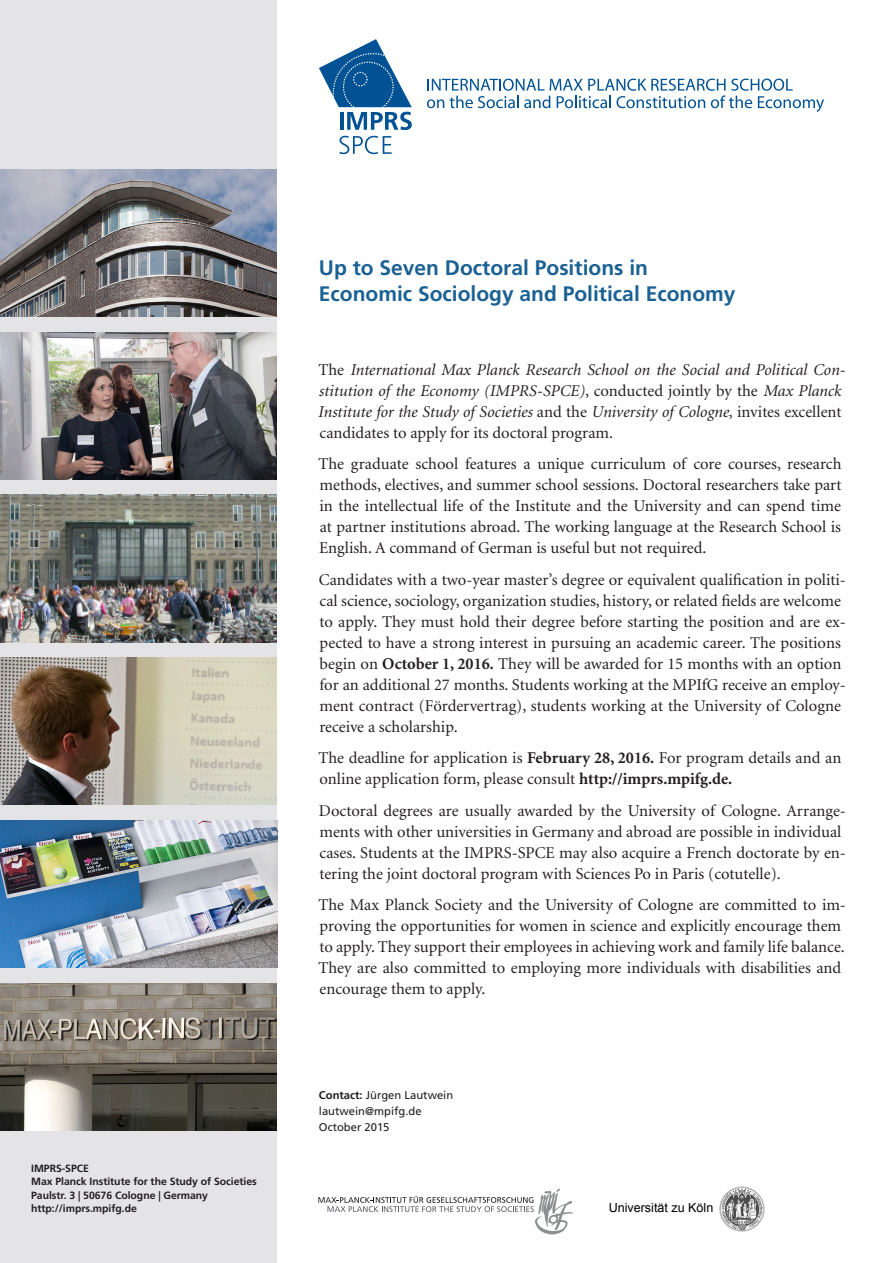
<style>
.page{position:relative;width:893px;height:1263px;background:#fff}
.page>*{position:absolute;margin:0;border:0;box-sizing:border-box;transform-origin:0 0}
.Title_Blau{font:700 21px/26.2px "Frutiger";color:#1b6194}
.Textkörper_en{font:16.5px/21px "Minion";color:#231f20}
.Textkörper_en-2{font:italic 16.5px/21px "Minion";color:#231f20}
.t1{font:12.6px "Arial";color:#000}
.Kontakt{font:11.25px/15.8px "Frutiger";color:#231f20}
.t2{font:700 10.5px/13.5px "Frutiger";letter-spacing:-.005em;color:#231f20}
.s1{font-style:normal}
.s2{font-weight:700}
</style>
<div class="page">
<div style="left:0;top:0;width:277px;height:1263px;background:#e4e4e6"></div>
<svg style="left:318px;top:1189px;width:255px;height:45px"></svg>
<svg style="left:319px;top:39px;width:93px;height:91px"></svg>
<svg style="left:339px;top:136px;width:53px;height:18px"></svg>
<svg style="left:427px;top:79px;width:397px;height:33px"></svg>
<img style="left:719px;top:1186px;width:46px;height:46px">
<img style="left:0;top:495px;width:277px;height:147px">
<img style="left:0;top:170px;width:277px;height:147px">
<img style="left:0;top:332px;width:277px;height:147px">
<img style="left:0;top:821px;width:277px;height:147px">
<img style="left:0;top:658px;width:277px;height:147px">
<img style="left:0;top:983px;width:277px;height:147px">
<p class="t2" style="left:31px;top:1161px;width:227px">IMPRS-SPCE<br>Max Planck Institute for the Study of Societies<br>Paulstr. 3 | 50676 Cologne | Germany http://imprs.mpifg.de</p>
<p class="Title_Blau" style="left:319px;top:255px;width:418px">Up to Seven Doctoral Positions in<br>Economic Sociology and Political Economy</p>
<p class="Textkörper_en-2" style="left:318px;top:360px;width:529px"><span class="s1">The</span> International Max Planck Research School on the Social and Political Con&shy;stitution of the Economy (IMPRS-SPCE)<span class="s1">, conducted jointly by the</span> Max Planck Institute for the Study of Societies <span class="s1">and the</span> University of Cologne, <span class="s1">invites excellent candidates to apply for its doctoral program.</span></p>
<p class="Textkörper_en" style="left:318px;top:454px;width:525px;text-align:justify">The graduate school features a unique curriculum of core courses, research methods, electives, and summer school sessions. Doctoral researchers take part in the intellectual life of the Institute and the University and can spend time at partner institutions abroad. The working language at the Research School is English. A command of German is useful but not required.</p>
<p class="Textkörper_en" style="left:319px;top:570px;width:528px">Candidates with a two-year master’s degree or equivalent qualification in politi&shy;cal science, sociology, organization studies, history, or related fields are welcome to apply. They must hold their degree before starting the position and are ex&shy;pected to have a strong interest in pursuing an academic career. The positions begin on <span class="s2">October 1, 2016.</span> They will be awarded for 15 months with an option for an additional 27 months. Students working at the MPIfG receive an employ&shy;ment contract (Fördervertrag), students working at the University of Cologne receive a scholarship.</p>
<p class="Textkörper_en" style="left:318px;top:748px;width:524px">The deadline for application is <span class="s2">February 28, 2016.</span> For program details and an online application form, please consult <span class="s2">http://imprs.mpifg.de.</span></p>
<p class="Textkörper_en" style="left:319px;top:801px;width:528px">Doctoral degrees are usually awarded by the University of Cologne. Arrange&shy;ments with other universities in Germany and abroad are possible in individual cases. Students at the IMPRS-SPCE may also acquire a French doctorate by en&shy;tering the joint doctoral program with Sciences Po in Paris (cotutelle).</p>
<p class="Textkörper_en" style="left:318px;top:895px;width:529px">The Max Planck Society and the University of Cologne are committed to im&shy;proving the opportunities for women in science and explicitly encourage them to apply. They support their employees in achieving work and family life balance.<br>They are also committed to employing more individuals with disabilities and encourage them to apply.</p>
<p class="Kontakt" style="left:319px;top:1088px;width:136px"><span class="s2">Contact:</span> Jürgen Lautwein</p>
<p class="Kontakt" style="left:319px;top:1103px;width:104px">lautwein@mpifg.de<br>October 2015</p>
<p class="t1" style="left:609px;top:1200px;width:106px">Universität zu Köln</p>
</div>
